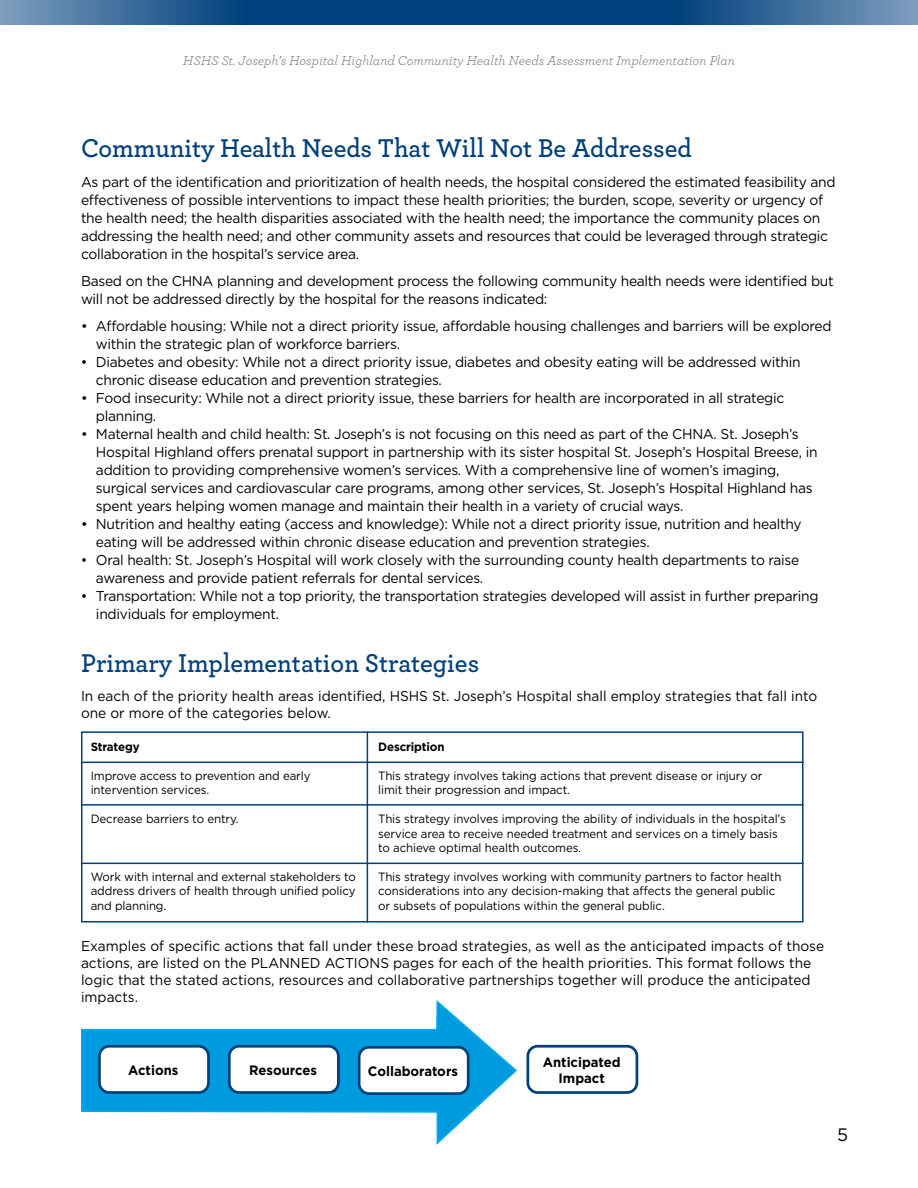
<style>
.page{position:relative;width:918px;height:1188px;background:#fff}
.page>*{position:absolute;margin:0;border:0;box-sizing:border-box;transform-origin:0 0}
.t1{font:600 27px "Archer";color:#00407d;scale:.96 1}
.t2{font:18px "Gotham";color:#000}
.t3{font:14.25px/18px "Gotham";letter-spacing:-.02em;color:#000}
.t4{font:14.25px/17.1px "Gotham";color:#000;scale:.96 1}
.t5{font:700 13.65px/16.4px "Gotham";color:#000;text-align:center;scale:.96 1}
.t6{font:italic 13.5px "Archer";color:#808285}
.t7{font:12px/14.4px "Gotham";letter-spacing:-.01em;color:#000;scale:.96 1}
.t8{font:700 12px "Gotham";letter-spacing:-.01em;color:#000;scale:.96 1}
</style>
<div class="page">
<svg style="left:0;top:0;width:458px;height:25px;background:#22598e"></svg>
<svg style="left:458px;top:0;width:460px;height:25px;background:#21588d"></svg>
<svg style="left:81px;top:1000px;width:436px;height:145px"></svg>
<div style="left:99px;top:1046px;width:110px;height:47px;background:#fff;border-radius:10px"></div>
<div style="left:98px;top:1045px;width:112px;height:49px;border:3px solid #00407d;border-radius:10px"></div>
<div style="left:229px;top:1046px;width:109px;height:47px;background:#fff;border-radius:10px"></div>
<div style="left:228px;top:1045px;width:112px;height:49px;border:3px solid #00407d;border-radius:10px"></div>
<div style="left:359px;top:1047px;width:109px;height:47px;background:#fff;border-radius:10px"></div>
<div style="left:358px;top:1046px;width:112px;height:49px;border:3px solid #00407d;border-radius:10px"></div>
<div style="left:526px;top:1045px;width:112px;height:49px;border:3px solid #00407d;border-radius:10px"></div>
<div style="left:81px;top:731px;width:723px;height:191px;border:2px solid #00407d"></div>
<hr style="left:367px;top:731px;width:1px;height:191px;background:#00407d">
<hr style="left:81px;top:762px;width:723px;height:1px;background:#00407d">
<hr style="left:81px;top:804px;width:723px;height:2px;background:#00407d">
<hr style="left:81px;top:863px;width:723px;height:1px;background:#00407d">
<p class="t6" style="left:183px;top:51px;width:554px">HSHS St. Joseph’s Hospital Highland Community Health Needs Assessment Implementation Plan</p>
<h1 class="t1" style="left:81px;top:127px;width:638px">Community Health Needs That Will Not Be Addressed</h1>
<p class="t3" style="left:81px;top:172px;width:756px">As part of the identification and prioritization of health needs, the hospital considered the estimated feasibility and effectiveness of possible interventions to impact these health priorities; the burden, scope, severity or urgency of the health need; the health disparities associated with the health need; the importance the community places on addressing the health need; and other community assets and resources that could be leveraged through strategic collaboration in the hospital’s service area.</p>
<p class="t3" style="left:81px;top:271px;width:754px">Based on the CHNA planning and development process the following community health needs were identified but will not be addressed directly by the hospital for the reasons indicated:</p>
<p class="t3" style="left:96px;top:316px;width:737px;text-indent:-15px">• Affordable housing: While not a direct priority issue, affordable housing challenges and barriers will be explored within the strategic plan of workforce barriers.</p>
<p class="t3" style="left:96px;top:352px;width:706px;text-indent:-15px">• Diabetes and obesity: While not a direct priority issue, diabetes and obesity eating will be addressed within chronic disease education and prevention strategies.</p>
<p class="t3" style="left:96px;top:388px;width:690px;text-indent:-15px">• Food insecurity: While not a direct priority issue, these barriers for health are incorporated in all strategic planning.</p>
<p class="t3" style="left:96px;top:424px;width:723px;text-indent:-15px">• Maternal health and child health: St. Joseph’s is not focusing on this need as part of the CHNA. St. Joseph’s Hospital Highland offers prenatal support in partnership with its sister hospital St. Joseph’s Hospital Breese, in addition to providing comprehensive women’s services. With a comprehensive line of women’s imaging, surgical services and cardiovascular care programs, among other services, St. Joseph’s Hospital Highland has spent years helping women manage and maintain their health in a variety of crucial ways.</p>
<p class="t3" style="left:96px;top:514px;width:707px;text-indent:-15px">• Nutrition and healthy eating (access and knowledge): While not a direct priority issue, nutrition and healthy eating will be addressed within chronic disease education and prevention strategies.</p>
<p class="t3" style="left:96px;top:550px;width:705px;text-indent:-15px">• Oral health: St. Joseph’s Hospital will work closely with the surrounding county health departments to raise awareness and provide patient referrals for dental services.</p>
<p class="t3" style="left:96px;top:586px;width:724px;text-indent:-15px">• Transportation: While not a top priority, the transportation strategies developed will assist in further preparing individuals for employment.</p>
<h1 class="t1" style="left:81px;top:643px;width:416px">Primary Implementation Strategies</h1>
<p class="t4" style="left:81px;top:687px;width:768px">In each of the priority health areas identified, HSHS St. Joseph’s Hospital shall employ strategies that fall into one or more of the categories below.</p>
<p class="t8" style="left:91px;top:739px;width:52px">Strategy</p>
<p class="t7" style="left:91px;top:768px;width:231px">Improve access to prevention and early intervention services.</p>
<p class="t7" style="left:91px;top:812px;width:154px">Decrease barriers to entry.</p>
<p class="t7" style="left:91px;top:869px;width:278px;text-align:justify">Work with internal and external stakeholders to address drivers of health through unified policy and planning.</p>
<p class="t8" style="left:378px;top:739px;width:71px">Description</p>
<p class="t7" style="left:378px;top:768px;width:402px">This strategy involves taking actions that prevent disease or injury or limit their progression and impact.</p>
<p class="t7" style="left:378px;top:812px;width:426px">This strategy involves improving the ability of individuals in the hospital’s service area to receive needed treatment and services on a timely basis to achieve optimal health outcomes.</p>
<p class="t7" style="left:378px;top:869px;width:422px">This strategy involves working with community partners to factor health considerations into any decision-making that affects the general public or subsets of populations within the general public.</p>
<p class="t4" style="left:81px;top:937px;width:776px">Examples of specific actions that fall under these broad strategies, as well as the anticipated impacts of those actions, are listed on the PLANNED ACTIONS pages for each of the health priorities. This format follows the logic that the stated actions, resources and collaborative partnerships together will produce the anticipated impacts.</p>
<p class="t5" style="left:128px;top:1062px;width:54px">Actions</p>
<p class="t5" style="left:249px;top:1062px;width:72px">Resources</p>
<p class="t5" style="left:368px;top:1063px;width:95px">Collaborators</p>
<p class="t5" style="left:543px;top:1054px;width:83px">Anticipated<br>Impact</p>
<p class="t2" style="left:837px;top:1123px;width:13px">5</p>
</div>
